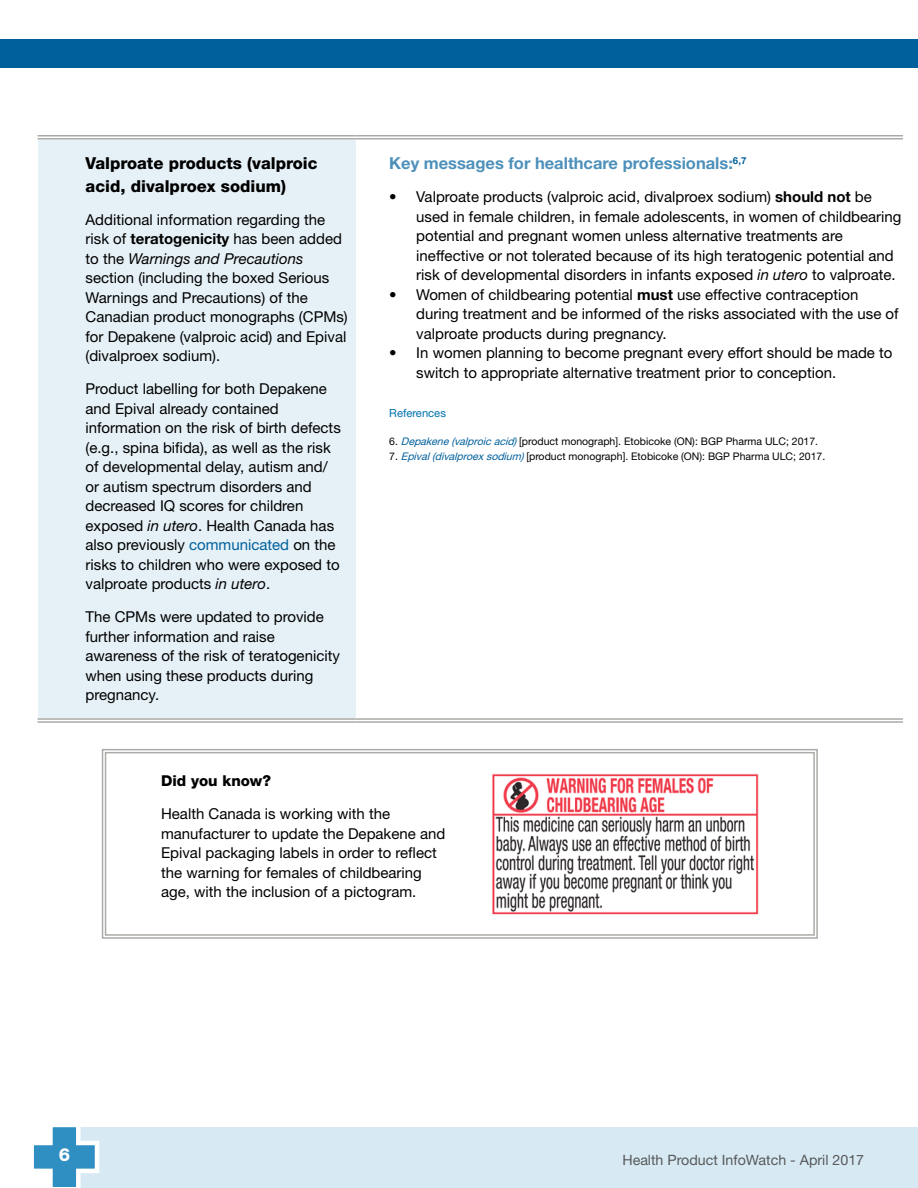
<style>
.page{position:relative;width:918px;height:1188px;background:#fff}
.page>*{position:absolute;margin:0;border:0;box-sizing:border-box;transform-origin:0 0}
.t1{font:800 18px "Helvetica Neue LT Std";color:#fff}
.Recap_-_Product{font:800 16.5px/22.5px "Helvetica Neue LT Std";color:#000}
.Text_-_Body{font:700 16.5px "Helvetica Neue LT Std";color:#4d90ba}
.Text_-_Body-2{font:15px/19.5px "Helvetica Neue LT Std";color:#000}
.Key_Points_-_Bullets{font:15px/19.5px "Helvetica Neue LT Std";color:#000}
.Recap_-_Product-2{font:800 15px "Helvetica Neue LT Std";color:#000}
.t2{font:14.25px "Helvetica Neue LT Std";color:#58595b}
.Reference_Title{font:11.25px "Helvetica Neue LT Std";color:#0073ae}
.Text_-_Body-3{font:10.5px "Helvetica Neue LT Std";color:#000}
.s1{font-weight:700}
.s2{font-style:italic}
.s3{color:#00609c}
.s4{font-style:italic;color:#00609c}
</style>
<div class="page">
<div style="left:64px;top:1127px;width:854px;height:61px;background:#d7eaf3"></div>
<svg style="left:33px;top:1127px;width:67px;height:61px"></svg>
<div style="left:0;top:39px;width:918px;height:29px;background:#00609c"></div>
<div style="left:38px;top:137px;width:318px;height:584px;background:#e6f1f7"></div>
<svg style="left:38px;top:136px;width:318px;height:4px"></svg>
<svg style="left:356px;top:136px;width:547px;height:4px;fill:#d4d5d2"></svg>
<div style="left:38px;top:718px;width:318px;height:5px;background:#fff"></div>
<hr style="left:38px;top:135px;width:318px;height:1px;background:#aaaba6">
<hr style="left:38px;top:138px;width:318px;height:1px;background:#aaaba6">
<hr style="left:356px;top:135px;width:547px;height:1px;background:#aaaba6">
<hr style="left:356px;top:138px;width:547px;height:1px;background:#aaaba6">
<hr style="left:38px;top:718px;width:318px;height:2px;background:#aaaba6">
<hr style="left:38px;top:721px;width:318px;height:2px;background:#aaaba6">
<hr style="left:356px;top:718px;width:547px;height:2px;background:#aaaba6">
<hr style="left:356px;top:721px;width:547px;height:2px;background:#aaaba6">
<svg style="left:101px;top:749px;width:717px;height:190px"></svg>
<div style="left:105px;top:752px;width:710px;height:184px;border:1px solid #aaaba6"></div>
<img style="left:475px;top:758px;width:302px;height:173px">
<p class="Recap_-_Product" style="left:86px;top:152px;width:234px">Valproate products (valproic acid, divalproex sodium)</p>
<p class="Text_-_Body-2" style="left:86px;top:209px;width:264px">Additional information regarding the risk of <span class="s1">teratogenicity</span> has been added to the <span class="s2">Warnings and Precautions </span>section (including the boxed Serious Warnings and Precautions) of the Canadian product monographs (CPMs) for Depakene (valproic acid) and Epival (divalproex sodium).</p>
<p class="Text_-_Body-2" style="left:86px;top:379px;width:257px">Product labelling for both Depakene and Epival already contained information on the risk of birth defects (e.g., spina bifida), as well as the risk of developmental delay, autism and/ or autism spectrum disorders and decreased IQ scores for children exposed <span class="s2">in utero</span>. Health Canada has also previously <span class="s3">communicated</span> on the risks to children who were exposed to valproate products <span class="s2">in utero</span>.</p>
<p class="Text_-_Body-2" style="left:86px;top:607px;width:256px">The CPMs were updated to provide further information and raise awareness of the risk of teratogenicity when using these products during pregnancy.</p>
<p class="Text_-_Body" style="left:389px;top:153px;width:359px">Key messages for healthcare professionals:<sup>6,7</sup></p>
<p class="Text_-_Body-2" style="left:416px;top:187px;width:487px;text-indent:-27px">• Valproate products (valproic acid, divalproex sodium) <span class="s1">should not</span> be used in female children, in female adolescents, in women of childbearing potential and pregnant women unless alternative treatments are ineffective or not tolerated because of its high teratogenic potential and risk of developmental disorders in infants exposed <span class="s2">in utero</span> to valproate.</p>
<p class="Text_-_Body-2" style="left:416px;top:284px;width:484px;text-indent:-27px">• Women of childbearing potential <span class="s1">must</span> use effective contraception during treatment and be informed of the risks associated with the use of valproate products during pregnancy.</p>
<p class="Text_-_Body-2" style="left:416px;top:343px;width:478px;text-indent:-27px">• In women planning to become pregnant every effort should be made to switch to appropriate alternative treatment prior to conception.</p>
<p class="Reference_Title" style="left:389px;top:406px;width:58px">References</p>
<p class="Text_-_Body-3" style="left:389px;top:435px;width:430px">6. <span class="s4">Depakene(valproicacid)</span> [product monograph]. Etobicoke (ON): BGP Pharma ULC; 2017.</p>
<p class="Text_-_Body-3" style="left:389px;top:450px;width:438px">7. <span class="s4">Epival(divalproexsodium)</span> [product monograph]. Etobicoke (ON): BGP Pharma ULC; 2017.</p>
<p class="Recap_-_Product-2" style="left:161px;top:772px;width:112px">Did you know?</p>
<p class="Key_Points_-_Bullets" style="left:161px;top:804px;width:286px">Health Canada is working with the manufacturer to update the Depakene and Epival packaging labels in order to reflect the warning for females of childbearing age, with the inclusion of a pictogram.</p>
<p class="t1" style="left:59px;top:1144px;width:13px">6</p>
<p class="t2" style="left:622px;top:1152px;width:243px">Health Product InfoWatch - April 2017</p>
</div>
